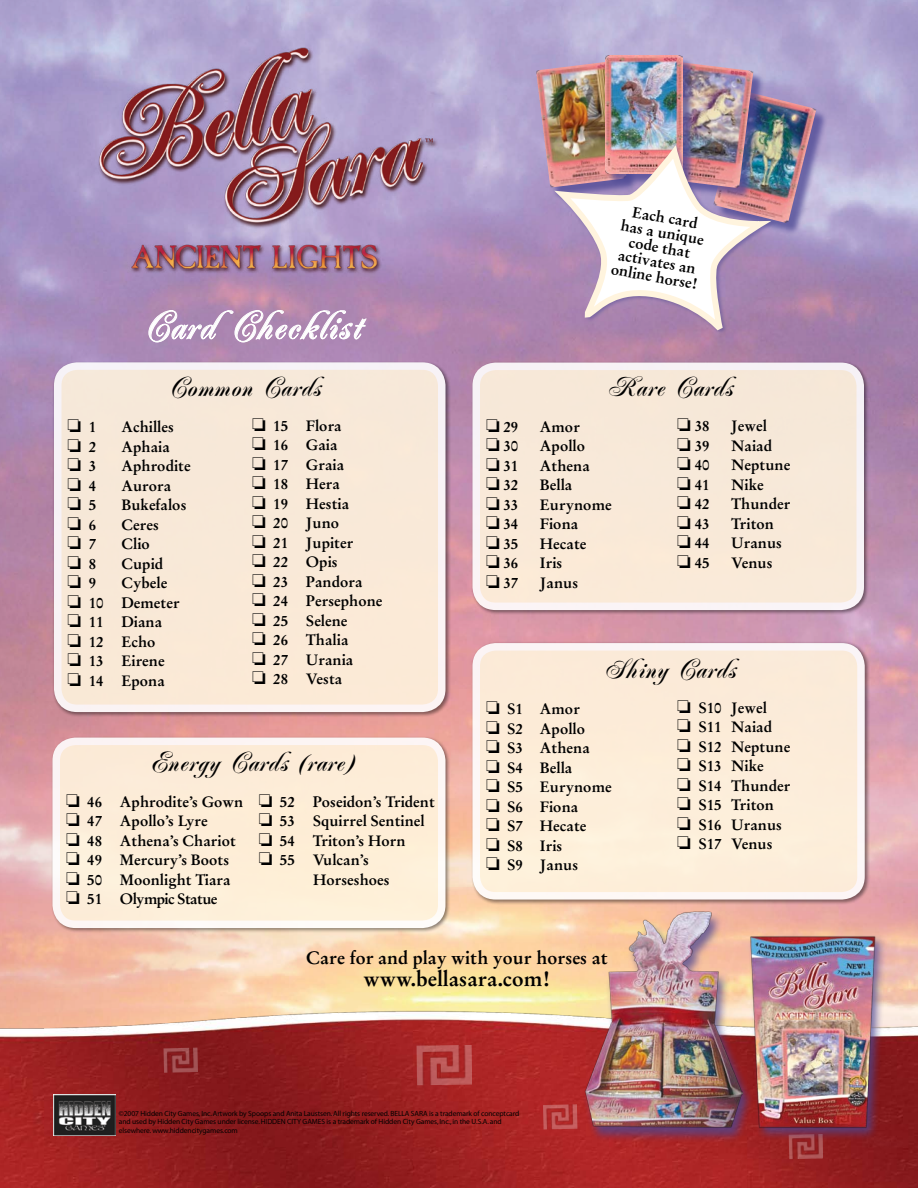
<style>
.page{position:relative;width:918px;height:1188px;background:#fff}
.page>*{position:absolute;margin:0;border:0;box-sizing:border-box;transform-origin:0 0}
.t1{font:39px "Poppl Residenz";letter-spacing:.05em;color:#fff}
.t2{font:27px "Poppl Residenz";letter-spacing:.05em;color:#000}
.t3{font:700 21px "Stempel Garamond";color:#000}
.t4{font:700 18px "Stempel Garamond";color:#000}
.t5{font:700 15px/15px "Stempel Garamond";color:#000}
.t6{font:700 15px "Stempel Garamond";letter-spacing:-.04em;color:#000}
.t7{font:7.5px/8.2px "Myriad";letter-spacing:-.01em;color:#000}
</style>
<div class="page">
<img style="left:0;top:998px;width:918px;height:190px">
<img style="left:92px;top:42px;width:353px;height:237px">
<svg style="left:148px;top:310px;width:219px;height:33px;background:#bc9fc0"></svg>
<div style="left:53px;top:361px;width:400px;height:358px;background:#000;opacity:.5"></div>
<div style="left:58px;top:366px;width:384px;height:342px;background:#f8e9d8;border-radius:19px"></div>
<div style="left:54px;top:362px;width:391px;height:350px;border:8px solid #fff;border-radius:19px"></div>
<div style="left:51px;top:736px;width:402px;height:199px;background:#000;opacity:.5"></div>
<div style="left:56px;top:741px;width:386px;height:183px;background:#fdedd7;border-radius:19px"></div>
<div style="left:52px;top:738px;width:393px;height:190px;border:8px solid #fff;border-radius:19px"></div>
<div style="left:471px;top:642px;width:401px;height:265px;background:#000;opacity:.5"></div>
<div style="left:476px;top:647px;width:385px;height:249px;background:#fcedd9;border-radius:19px"></div>
<div style="left:472px;top:643px;width:393px;height:257px;border:8px solid #fff;border-radius:19px"></div>
<img style="left:536px;top:61px;width:69px;height:127px">
<div style="left:716px;top:93px;width:121px;height:149px;background:#4b4793;opacity:.75"></div>
<img style="left:773px;top:90px;width:43px;height:133px">
<div style="left:665px;top:64px;width:108px;height:143px;background:#4b4793;opacity:.75"></div>
<img style="left:701px;top:62px;width:52px;height:82px">
<div style="left:607px;top:57px;width:94px;height:135px;background:#4b4793;opacity:.75"></div>
<img style="left:605px;top:56px;width:77px;height:88px">
<div style="left:553px;top:144px;width:251px;height:237px;background:#4b4793;opacity:.5"></div>
<svg style="left:557px;top:152px;width:209px;height:182px"></svg>
<div style="left:471px;top:361px;width:400px;height:256px;background:#000;opacity:.5"></div>
<div style="left:476px;top:366px;width:384px;height:240px;background:#f8e9d8;border-radius:19px"></div>
<div style="left:472px;top:363px;width:392px;height:247px;border:8px solid #fff;border-radius:19px"></div>
<img style="left:164px;top:1048px;width:34px;height:25px">
<img style="left:417px;top:1045px;width:55px;height:40px">
<div style="left:581px;top:912px;width:197px;height:267px;background:#4b4793;opacity:.75"></div>
<img style="left:585px;top:910px;width:157px;height:226px">
<img style="left:54px;top:1095px;width:61px;height:41px">
<img style="left:543px;top:1104px;width:34px;height:25px">
<div style="left:747px;top:933px;width:157px;height:229px;background:#4b4793;opacity:.75"></div>
<img style="left:744px;top:928px;width:136px;height:206px">
<h1 class="t1" style="left:141px;top:304px;width:219px">CardChecklist</h1>
<h2 class="t2" style="left:167px;top:372px;width:159px">Common Cards</h2>
<p class="t5" style="left:68px;top:419px;width:30px">□ 1</p>
<p class="t5" style="left:121px;top:419px;width:54px">Achilles</p>
<p class="t5" style="left:68px;top:439px;width:30px">□ 2</p>
<p class="t5" style="left:121px;top:439px;width:50px">Aphaia</p>
<p class="t5" style="left:68px;top:458px;width:30px">□ 3</p>
<p class="t5" style="left:121px;top:458px;width:71px">Aphrodite</p>
<p class="t5" style="left:68px;top:478px;width:30px">□ 4</p>
<p class="t5" style="left:121px;top:478px;width:51px">Aurora</p>
<p class="t5" style="left:68px;top:497px;width:30px">□ 5</p>
<p class="t5" style="left:121px;top:497px;width:67px">Bukefalos</p>
<p class="t5" style="left:68px;top:517px;width:30px">□ 6</p>
<p class="t5" style="left:121px;top:517px;width:39px">Ceres</p>
<p class="t5" style="left:68px;top:536px;width:30px">□ 7</p>
<p class="t5" style="left:121px;top:536px;width:30px">Clio</p>
<p class="t5" style="left:68px;top:556px;width:30px">□ 8</p>
<p class="t5" style="left:121px;top:556px;width:43px">Cupid</p>
<p class="t5" style="left:68px;top:575px;width:30px">□ 9</p>
<p class="t5" style="left:121px;top:575px;width:47px">Cybele</p>
<p class="t5" style="left:68px;top:595px;width:114px">□ 10 Demeter</p>
<p class="t5" style="left:68px;top:614px;width:96px">□ 11 Diana</p>
<p class="t5" style="left:68px;top:634px;width:90px">□ 12 Echo</p>
<p class="t5" style="left:68px;top:653px;width:99px">□ 13 Eirene</p>
<p class="t5" style="left:68px;top:673px;width:99px">□ 14 Epona</p>
<p class="t5" style="left:252px;top:418px;width:91px">□ 15 Flora</p>
<p class="t5" style="left:252px;top:438px;width:87px">□ 16 Gaia</p>
<p class="t5" style="left:252px;top:457px;width:94px">□ 17 Graia</p>
<p class="t5" style="left:252px;top:477px;width:90px">□ 18 Hera</p>
<p class="t5" style="left:252px;top:496px;width:99px">□ 19 Hestia</p>
<p class="t5" style="left:252px;top:516px;width:89px">□ 20 Juno</p>
<p class="t5" style="left:252px;top:535px;width:103px">□ 21 Jupiter</p>
<p class="t5" style="left:252px;top:555px;width:87px">□ 22 Opis</p>
<p class="t5" style="left:252px;top:574px;width:112px">□ 23 Pandora</p>
<p class="t5" style="left:252px;top:594px;width:132px">□ 24 Persephone</p>
<p class="t5" style="left:252px;top:613px;width:97px">□ 25 Selene</p>
<p class="t5" style="left:252px;top:633px;width:98px">□ 26 Thalia</p>
<p class="t5" style="left:252px;top:652px;width:103px">□ 27 Urania</p>
<p class="t5" style="left:252px;top:672px;width:92px">□ 28 Vesta</p>
<h2 class="t2" style="left:148px;top:747px;width:205px">Energy Cards (rare)</h2>
<p class="t5" style="left:66px;top:794px;width:179px">□ 46 Aphrodite’s Gown</p>
<p class="t5" style="left:66px;top:813px;width:143px">□ 47 Apollo’s Lyre</p>
<p class="t5" style="left:66px;top:833px;width:171px">□ 48 Athena’s Chariot</p>
<p class="t5" style="left:66px;top:852px;width:165px">□ 49 Mercury’s Boots</p>
<p class="t5" style="left:66px;top:872px;width:166px">□ 50 Moonlight Tiara</p>
<p class="t6" style="left:66px;top:890px;width:153px">□ 51 Olympic Statue</p>
<p class="t5" style="left:259px;top:794px;width:178px">□ 52 Poseidon’s Trident</p>
<p class="t5" style="left:259px;top:813px;width:168px">□ 53 Squirrel Sentinel</p>
<p class="t5" style="left:259px;top:833px;width:148px">□ 54 Triton’s Horn</p>
<p class="t5" style="left:313px;top:850px;width:78px;line-height:19.5px;text-indent:-54px">□ 55 Vulcan’s<br>Horseshoes</p>
<p class="t5" style="left:623px;top:202px;width:89px;text-align:center;rotate:10deg">Each card has a unique code that activates an online horse!</p>
<h2 class="t2" style="left:605px;top:371px;width:133px">Rare Cards</h2>
<p class="t5" style="left:486px;top:419px;width:34px">□ 29</p>
<p class="t5" style="left:540px;top:419px;width:42px">Amor</p>
<p class="t5" style="left:486px;top:438px;width:34px">□ 30</p>
<p class="t5" style="left:540px;top:438px;width:47px">Apollo</p>
<p class="t5" style="left:486px;top:458px;width:34px">□ 31</p>
<p class="t5" style="left:540px;top:458px;width:51px">Athena</p>
<p class="t5" style="left:486px;top:477px;width:34px">□ 32</p>
<p class="t5" style="left:540px;top:477px;width:34px">Bella</p>
<p class="t5" style="left:486px;top:497px;width:34px">□ 33</p>
<p class="t5" style="left:540px;top:497px;width:73px">Eurynome</p>
<p class="t5" style="left:486px;top:516px;width:34px">□ 34</p>
<p class="t5" style="left:540px;top:516px;width:40px">Fiona</p>
<p class="t5" style="left:486px;top:536px;width:34px">□ 35</p>
<p class="t5" style="left:540px;top:536px;width:48px">Hecate</p>
<p class="t5" style="left:486px;top:555px;width:34px">□ 36</p>
<p class="t5" style="left:540px;top:555px;width:24px">Iris</p>
<p class="t5" style="left:486px;top:575px;width:34px">□ 37</p>
<p class="t5" style="left:540px;top:575px;width:40px">Janus</p>
<p class="t5" style="left:677px;top:419px;width:34px">□ 38</p>
<p class="t5" style="left:731px;top:419px;width:37px">Jewel</p>
<p class="t5" style="left:677px;top:438px;width:34px">□ 39</p>
<p class="t5" style="left:731px;top:438px;width:42px">Naiad</p>
<p class="t5" style="left:677px;top:458px;width:34px">□ 40</p>
<p class="t5" style="left:731px;top:458px;width:61px">Neptune</p>
<p class="t5" style="left:677px;top:477px;width:34px">□ 41</p>
<p class="t5" style="left:731px;top:477px;width:34px">Nike</p>
<p class="t5" style="left:677px;top:497px;width:34px">□ 42</p>
<p class="t5" style="left:731px;top:497px;width:61px">Thunder</p>
<p class="t5" style="left:677px;top:516px;width:34px">□ 43</p>
<p class="t5" style="left:731px;top:516px;width:44px">Triton</p>
<p class="t5" style="left:677px;top:536px;width:34px">□ 44</p>
<p class="t5" style="left:731px;top:536px;width:52px">Uranus</p>
<p class="t5" style="left:677px;top:555px;width:34px">□ 45</p>
<p class="t5" style="left:731px;top:555px;width:43px">Venus</p>
<h2 class="t2" style="left:602px;top:654px;width:139px">Shiny Cards</h2>
<p class="t5" style="left:486px;top:701px;width:95px">□ S1 Amor</p>
<p class="t5" style="left:486px;top:721px;width:101px">□ S2 Apollo</p>
<p class="t5" style="left:486px;top:740px;width:105px">□ S3 Athena</p>
<p class="t5" style="left:486px;top:760px;width:88px">□ S4 Bella</p>
<p class="t5" style="left:486px;top:779px;width:127px">□ S5 Eurynome</p>
<p class="t5" style="left:486px;top:799px;width:94px">□ S6 Fiona</p>
<p class="t5" style="left:486px;top:818px;width:102px">□ S7 Hecate</p>
<p class="t5" style="left:486px;top:838px;width:78px">□ S8 Iris</p>
<p class="t5" style="left:486px;top:857px;width:94px">□ S9 Janus</p>
<p class="t5" style="left:677px;top:700px;width:91px">□ S10 Jewel</p>
<p class="t5" style="left:677px;top:719px;width:96px">□ S11 Naiad</p>
<p class="t5" style="left:677px;top:739px;width:115px">□ S12 Neptune</p>
<p class="t5" style="left:677px;top:758px;width:88px">□ S13 Nike</p>
<p class="t5" style="left:677px;top:778px;width:115px">□ S14 Thunder</p>
<p class="t5" style="left:677px;top:797px;width:98px">□ S15 Triton</p>
<p class="t5" style="left:677px;top:817px;width:106px">□ S16 Uranus</p>
<p class="t5" style="left:677px;top:836px;width:97px">□ S17 Venus</p>
<p class="t4" style="left:306px;top:947px;width:303px">Care for and play with your horses at</p>
<h3 class="t3" style="left:363px;top:966px;width:189px">www.bellasara.com!</h3>
<p class="t7" style="left:119px;top:1110px;width:402px">©2007 Hidden City Games, Inc. Artwork by Spoops and Anita Laustsen. All rights reserved. BELLA SARA is a trademark of conceptcard and used by Hidden City Games under license. HIDDEN CITY GAMES is a trademark of Hidden City Games, Inc., in the U.S.A. and elsewhere. www.hiddencitygames.com</p>
</div>
